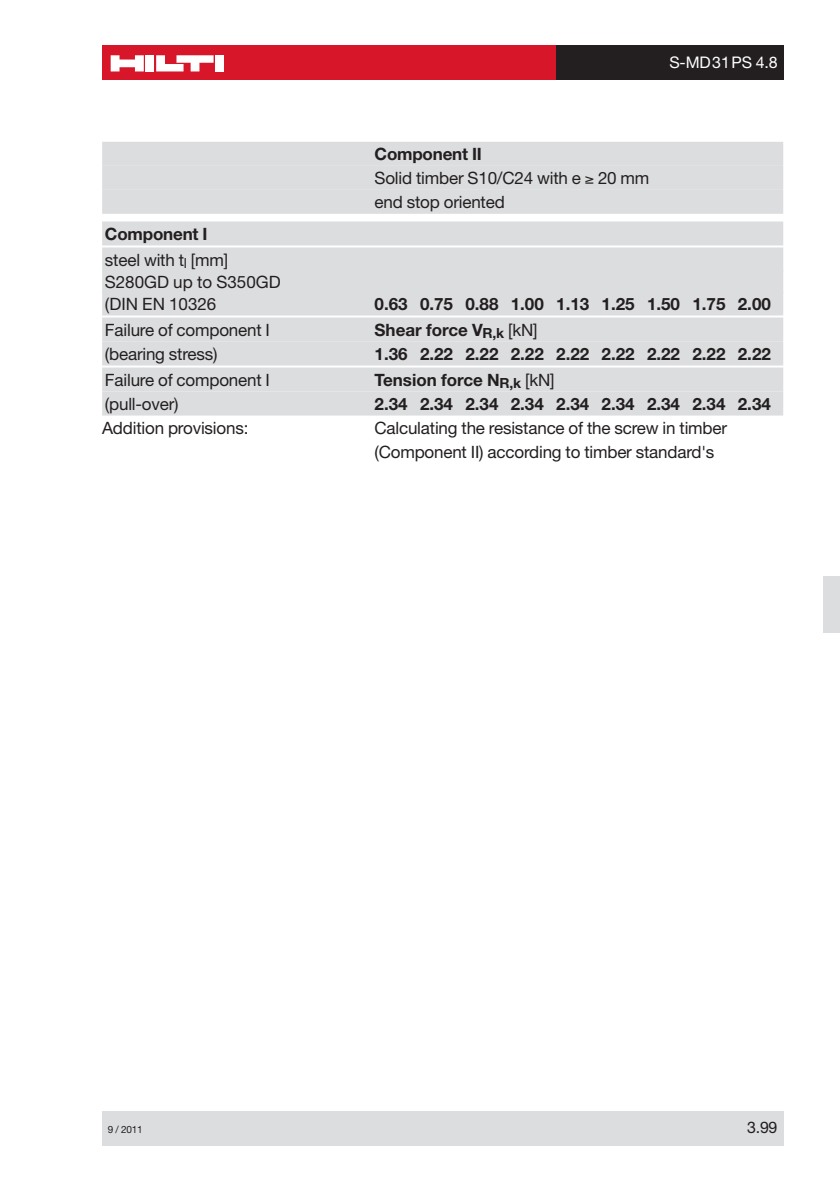
<style>
.page{position:relative;width:840px;height:1191px;background:#fff}
.page>*{position:absolute;margin:0;border:0;box-sizing:border-box;transform-origin:0 0}
.t1{font:17px/24px "Helvetica Neue";letter-spacing:-.01em;color:#231f20}
.t2{font:700 17px "Helvetica Neue";color:#231f20}
.t3{font:16px "Helvetica Neue";letter-spacing:-.01em;color:#fff}
.t4{font:16px "Helvetica Neue";color:#231f20}
.t5{font:10px "Helvetica Neue";color:#231f20}
.s1{font-weight:700}
.s2{font-weight:400}
</style>
<div class="page">
<div style="left:102px;top:1111px;width:680px;height:34px;background:#dcdddf"></div>
<div style="left:102px;top:45px;width:454px;height:34px;background:#d71729"></div>
<div style="left:145px;top:55px;width:9px;height:16px;background:#fff"></div>
<div style="left:215px;top:55px;width:9px;height:16px;background:#fff"></div>
<svg style="left:111px;top:55px;width:33px;height:16px"></svg>
<svg style="left:156px;top:55px;width:57px;height:16px"></svg>
<div style="left:556px;top:45px;width:226px;height:34px;background:#231f20"></div>
<div style="left:822px;top:575px;width:17px;height:57px;background:#dcdddf"></div>
<div style="left:102px;top:142px;width:680px;height:24px;background:#dcdddf"></div>
<div style="left:102px;top:166px;width:680px;height:24px;background:#dcdddf"></div>
<div style="left:102px;top:190px;width:680px;height:24px;background:#dcdddf"></div>
<div style="left:102px;top:221px;width:680px;height:24px;background:#dcdddf"></div>
<div style="left:102px;top:247px;width:680px;height:24px;background:#dcdddf"></div>
<div style="left:102px;top:269px;width:680px;height:24px;background:#dcdddf"></div>
<div style="left:102px;top:291px;width:680px;height:24px;background:#dcdddf"></div>
<div style="left:102px;top:317px;width:680px;height:24px;background:#dcdddf"></div>
<div style="left:102px;top:341px;width:680px;height:24px;background:#dcdddf"></div>
<div style="left:102px;top:367px;width:680px;height:24px;background:#dcdddf"></div>
<div style="left:102px;top:391px;width:680px;height:24px;background:#dcdddf"></div>
<p class="t1" style="left:105px;top:222px;width:125px;line-height:26px"><span class="s1">Component I </span>steel with t<sub>l</sub> [mm]</p>
<p class="t1" style="left:105px;top:272px;width:177px;line-height:22px">S280GD up to S350GD (DIN EN 10326</p>
<p class="t3" style="left:669px;top:57px;width:110px">S-MD31PS 4.8</p>
<p class="t1" style="left:374px;top:144px;width:276px"><span class="s1">Component II<br></span>Solid timber S10/C24 with e ≥ 20 mm end stop oriented</p>
<p class="t2" style="left:374px;top:298px;width:397px">0.63 0.75 0.88 1.00 1.13 1.25 1.50 1.75 2.00</p>
<p class="t1" style="left:105px;top:319px;width:166px">Failure of component I</p>
<p class="t2" style="left:374px;top:324px;width:164px">Shear force V<sub>R,k</sub> <span class="s2">[kN]</span></p>
<p class="t1" style="left:105px;top:343px;width:114px">(bearing stress)</p>
<p class="t2" style="left:374px;top:348px;width:397px">1.36 2.22 2.22 2.22 2.22 2.22 2.22 2.22 2.22</p>
<p class="t1" style="left:105px;top:369px;width:166px">Failure of component I</p>
<p class="t2" style="left:374px;top:374px;width:181px">Tension force N<sub>R,k</sub> <span class="s2">[kN]</span></p>
<p class="t1" style="left:105px;top:393px;width:75px">(pull-over)</p>
<p class="t2" style="left:374px;top:398px;width:397px">2.34 2.34 2.34 2.34 2.34 2.34 2.34 2.34 2.34</p>
<p class="t1" style="left:102px;top:417px;width:148px">Addition provisions:</p>
<p class="t1" style="left:374px;top:417px;width:354px">Calculating the resistance of the screw in timber (Component II) according to timber standard's</p>
<p class="t5" style="left:108px;top:1125px;width:36px">9 / 2011</p>
<p class="t4" style="left:746px;top:1121px;width:32px">3.99</p>
</div>
